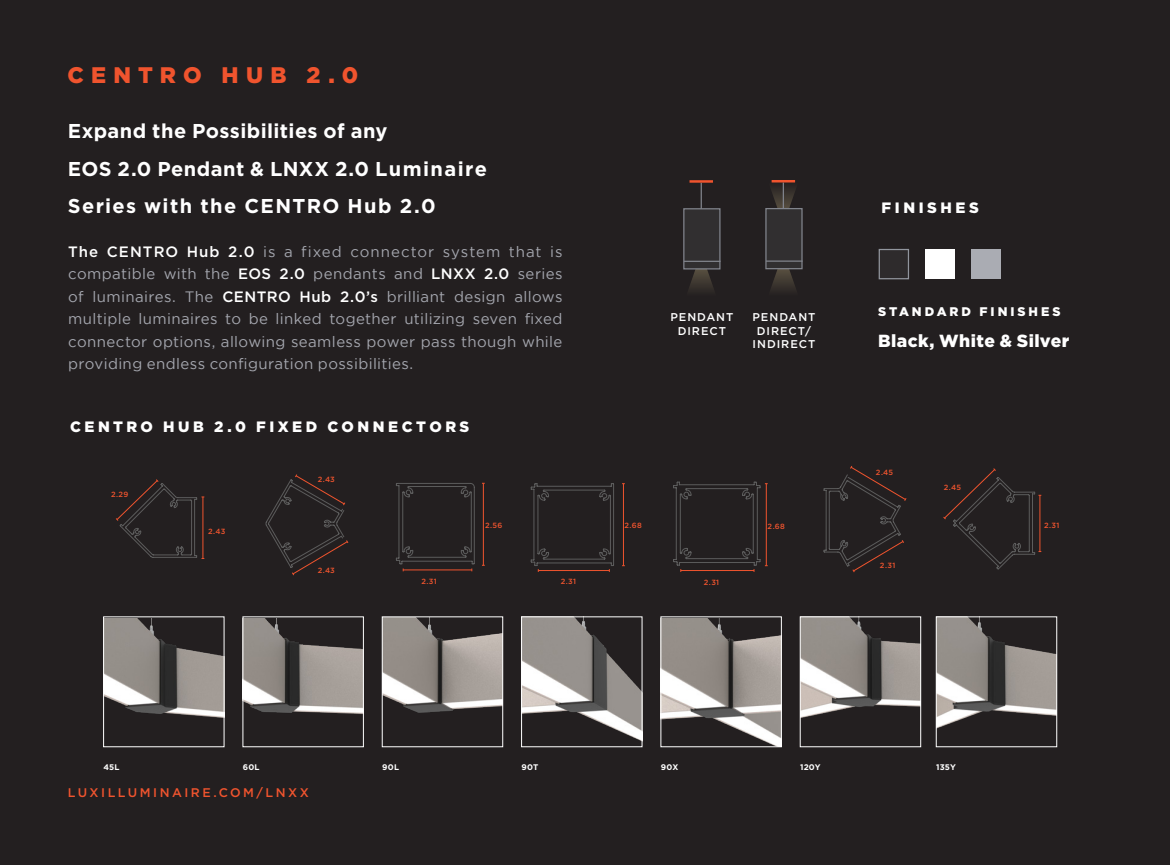
<style>
.page{position:relative;width:1170px;height:865px;background:#fff}
.page>*{position:absolute;margin:0;border:0;box-sizing:border-box;transform-origin:0 0}
.t1{font:900 22.5px "Gotham";letter-spacing:.315em;color:#f0542e}
.Level_2_Headings{font:700 20px "Gotham";letter-spacing:.025em;color:#fff}
.Level_2_Headings-2{font:700 20px "Gotham";letter-spacing:.07em;color:#fff}
.t2{font:900 17.5px "Gotham";letter-spacing:.025em;color:#fff}
.main_paragraph_style{font:15px/22.5px "Gotham";letter-spacing:.025em;color:#a4a6ae;text-align:justify}
.t3{font:900 15px "Gotham";letter-spacing:.235em;color:#fff}
.t4{font:500 12.5px "Gotham";letter-spacing:.2em;color:#f0542e}
.t5{font:900 12.5px "Gotham";letter-spacing:.235em;color:#fff}
.light_subhead{font:500 11.25px "Gotham";letter-spacing:.085em;color:#fff}
.Level_1_Heading{font:700 8px "Gotham";letter-spacing:.025em;color:#fff}
.Level_1_Heading-2{font:500 7.5px "Gotham";letter-spacing:.035em;color:#f0542e}
.s1{font-weight:500;color:#fff}
</style>
<div class="page">
<div style="left:0;top:0;width:1170px;height:864px;background:#231f20"></div>
<div style="left:879px;top:249px;width:30px;height:30px;background:#2e2b2c;border:1px solid #91959d"></div>
<div style="left:925px;top:249px;width:29px;height:29px;background:#fff"></div>
<div style="left:972px;top:249px;width:29px;height:29px;background:#aaacb3"></div>
<svg style="left:771px;top:180px;width:25px;height:28px"></svg>
<svg style="left:765px;top:269px;width:36px;height:22px"></svg>
<hr style="left:772px;top:180px;width:23px;height:2px;background:#f0542e">
<div style="left:765px;top:208px;width:38px;height:61px;background:#312f30;border:1px solid #81848c"></div>
<hr style="left:766px;top:260px;width:37px;height:1px;background:#81848c">
<svg style="left:701px;top:182px;width:1px;height:26px"></svg>
<svg style="left:683px;top:269px;width:36px;height:22px"></svg>
<hr style="left:690px;top:180px;width:23px;height:2px;background:#f0542e">
<div style="left:683px;top:208px;width:38px;height:61px;background:#312f30;border:1px solid #81848c"></div>
<hr style="left:684px;top:260px;width:37px;height:2px;background:#81848c">
<img style="left:105px;top:618px;width:117px;height:100px">
<div style="left:103px;top:616px;width:121px;height:130px;border:1px solid #fff"></div>
<img style="left:523px;top:618px;width:117px;height:123px">
<div style="left:521px;top:616px;width:121px;height:130px;border:1px solid #fff"></div>
<img style="left:245px;top:618px;width:117px;height:96px">
<div style="left:243px;top:616px;width:121px;height:130px;border:1px solid #fff"></div>
<img style="left:663px;top:618px;width:117px;height:126px">
<div style="left:661px;top:616px;width:121px;height:130px;border:1px solid #fff"></div>
<img style="left:384px;top:618px;width:117px;height:95px">
<div style="left:382px;top:616px;width:121px;height:130px;border:1px solid #fff"></div>
<img style="left:802px;top:618px;width:117px;height:100px">
<div style="left:800px;top:616px;width:121px;height:130px;border:1px solid #fff"></div>
<img style="left:938px;top:618px;width:117px;height:110px">
<div style="left:936px;top:616px;width:121px;height:130px;border:1px solid #fff"></div>
<svg style="left:530px;top:483px;width:84px;height:88px"></svg>
<hr style="left:623px;top:483px;width:1px;height:82px;background:#f0542e">
<svg style="left:673px;top:481px;width:95px;height:90px"></svg>
<svg style="left:823px;top:466px;width:84px;height:106px"></svg>
<svg style="left:265px;top:474px;width:84px;height:101px"></svg>
<svg style="left:943px;top:468px;width:98px;height:101px"></svg>
<hr style="left:483px;top:483px;width:1px;height:82px;background:#f0542e">
<svg style="left:396px;top:483px;width:79px;height:88px"></svg>
<svg style="left:115px;top:479px;width:89px;height:79px"></svg>
<p class="t1" style="left:68px;top:62px;width:292px">CENTRO HUB 2.0</p>
<p class="Level_2_Headings" style="left:68px;top:120px;width:321px">Expand the Possibilities of any</p>
<p class="Level_2_Headings" style="left:68px;top:157px;width:421px">EOS 2.0 Pendant &amp; LNXX 2.0 Luminaire</p>
<p class="Level_2_Headings-2" style="left:68px;top:195px;width:369px">Series with the CENTRO Hub 2.0</p>
<p class="main_paragraph_style" style="left:68px;top:240px;width:496px"><span class="s1">The CENTRO Hub 2.0</span> is a fixed connector system that is compatible with the <span class="s1">EOS 2.0</span> pendants and <span class="s1">LNXX 2.0</span> series of luminaires. The <span class="s1">CENTRO Hub 2.0’s</span> brilliant design allows multiple luminaires to be linked together utilizing seven fixed connector options, allowing seamless power pass though while providing endless configuration possibilities.</p>
<p class="t3" style="left:70px;top:417px;width:401px">CENTRO HUB 2.0 FIXED CONNECTORS</p>
<p class="Level_1_Heading-2" style="left:111px;top:489px;width:19px">2.29</p>
<p class="Level_1_Heading-2" style="left:208px;top:526px;width:19px">2.43</p>
<p class="Level_1_Heading-2" style="left:318px;top:474px;width:19px">2.43</p>
<p class="Level_1_Heading-2" style="left:318px;top:564px;width:19px">2.43</p>
<p class="Level_1_Heading-2" style="left:421px;top:576px;width:17px">2.31</p>
<p class="Level_1_Heading-2" style="left:485px;top:520px;width:19px">2.56</p>
<p class="Level_1_Heading-2" style="left:561px;top:576px;width:17px">2.31</p>
<p class="light_subhead" style="left:670px;top:310px;width:64px">PENDANT</p>
<p class="light_subhead" style="left:678px;top:323px;width:50px">DIRECT</p>
<p class="light_subhead" style="left:753px;top:309px;width:64px">PENDANT</p>
<p class="light_subhead" style="left:757px;top:323px;width:56px">DIRECT/</p>
<p class="light_subhead" style="left:753px;top:336px;width:64px">INDIRECT</p>
<p class="Level_1_Heading-2" style="left:625px;top:520px;width:19px">2.68</p>
<p class="Level_1_Heading-2" style="left:704px;top:577px;width:17px">2.31</p>
<p class="Level_1_Heading-2" style="left:768px;top:521px;width:19px">2.68</p>
<p class="t3" style="left:882px;top:199px;width:99px">FINISHES</p>
<p class="t5" style="left:878px;top:304px;width:184px">STANDARD FINISHES</p>
<p class="t2" style="left:878px;top:330px;width:193px">Black, White &amp; Silver</p>
<p class="Level_1_Heading-2" style="left:876px;top:467px;width:19px">2.45</p>
<p class="Level_1_Heading-2" style="left:880px;top:560px;width:17px">2.31</p>
<p class="Level_1_Heading-2" style="left:944px;top:482px;width:19px">2.45</p>
<p class="Level_1_Heading-2" style="left:1044px;top:519px;width:17px">2.31</p>
<p class="Level_1_Heading" style="left:103px;top:762px;width:18px">45L</p>
<p class="Level_1_Heading" style="left:243px;top:762px;width:18px">60L</p>
<p class="Level_1_Heading" style="left:382px;top:762px;width:18px">90L</p>
<p class="Level_1_Heading" style="left:521px;top:762px;width:19px">90T</p>
<p class="Level_1_Heading" style="left:661px;top:762px;width:19px">90X</p>
<p class="Level_1_Heading" style="left:800px;top:762px;width:22px">120Y</p>
<p class="Level_1_Heading" style="left:936px;top:762px;width:22px">135Y</p>
<p class="t4" style="left:68px;top:784px;width:243px">LUXILLUMINAIRE.COM/LNXX</p>
</div>
